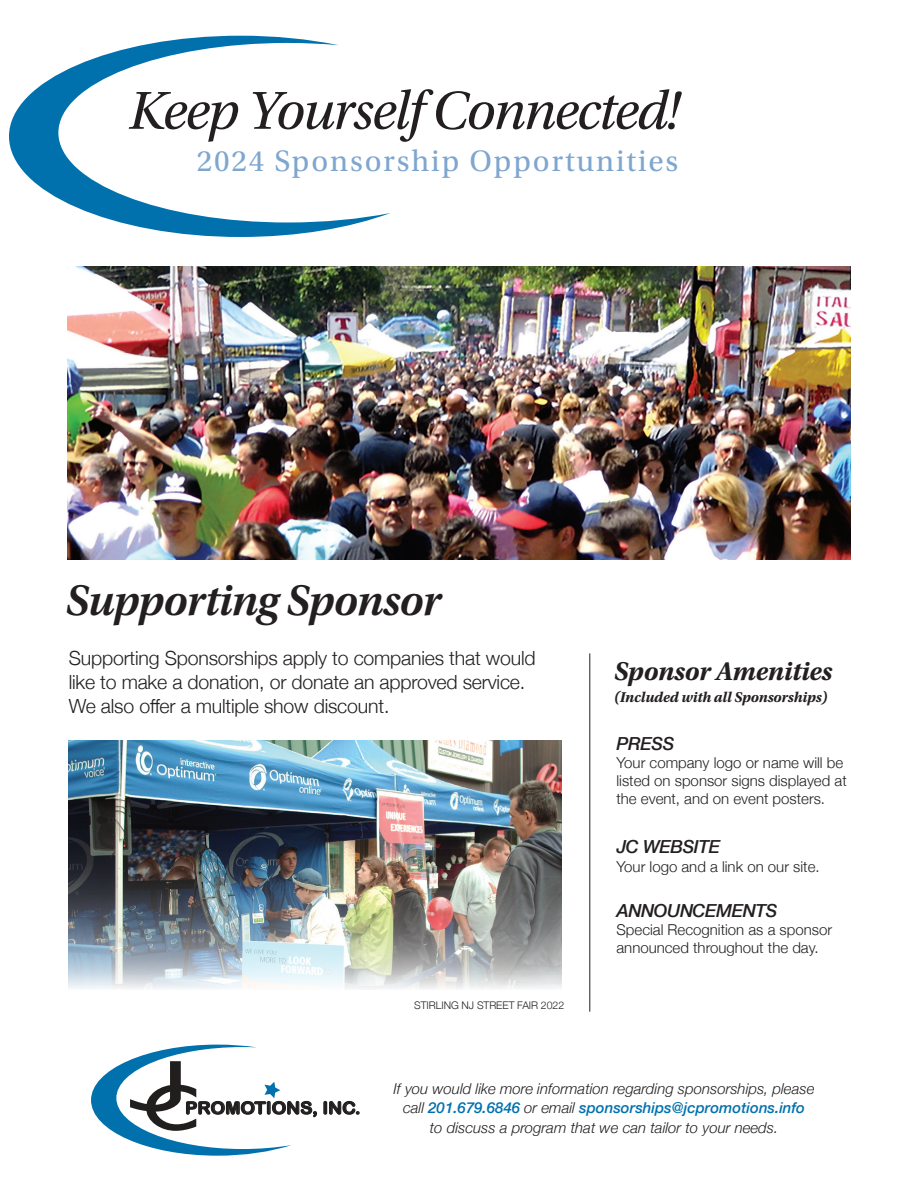
<style>
.page{position:relative;width:918px;height:1188px;background:#fff}
.page>*{position:absolute;margin:0;border:0;box-sizing:border-box;transform-origin:0 0}
.t1{font:60.75px "Apple Gothic";color:#211e1e;scale:1.77 1}
.t2{font:italic 56.25px "Utopia Std";letter-spacing:-.03em;color:#231f20}
.t3{font:italic 600 45px "Utopia Std";letter-spacing:-.02em;color:#231f20}
.t4{font:31.05px "Utopia Std";letter-spacing:.06em;color:#7ea6cf}
.t5{font:italic 700 27px "Utopia Std";letter-spacing:-.01em;color:#231f20}
.t6{font:300 19.5px "Helvetica Neue";letter-spacing:-.01em;color:#231f20}
.t7{font:italic 500 18px "Helvetica Neue";letter-spacing:-.02em;color:#231f20}
.t8{font:17.1px "Arial Rounded MT Bold";color:#211e1e;scale:1.08 1}
.t9{font:300 15px/18px "Helvetica Neue";color:#231f20}
.t10{font:italic 300 15px/19.5px "Helvetica Neue";color:#231f20;text-align:center}
.t11{font:italic 700 15px "Utopia Std";letter-spacing:-.01em;color:#231f20}
.t12{font:300 10.5px "Helvetica Neue";letter-spacing:-.005em;color:#231f20}
.s1{font-weight:500;color:#0071ad}
</style>
<div class="page">
<svg style="left:9px;top:36px;width:381px;height:201px"></svg>
<img style="left:68px;top:266px;width:782px;height:294px">
<img style="left:69px;top:741px;width:493px;height:248px">
<svg style="left:91px;top:1045px;width:269px;height:111px"></svg>
<hr style="left:589px;top:653px;width:1px;height:359px;background:#231f20">
<p class="t2" style="left:129px;top:80px;width:552px">Keep Yourself Connected!</p>
<p class="t4" style="left:197px;top:144px;width:483px">2024 Sponsorship Opportunities</p>
<p class="t3" style="left:65px;top:575px;width:377px">Supporting Sponsor</p>
<p class="t6" style="left:69px;top:643px;width:468px">Supporting Sponsorships apply to companies that would</p>
<p class="t6" style="left:69px;top:667px;width:458px">like to make a donation, or donate an approved service.</p>
<p class="t6" style="left:69px;top:691px;width:322px">We also offer a multiple show discount.</p>
<p class="t12" style="left:414px;top:997px;width:151px">STIRLING NJ STREET FAIR 2022</p>
<p class="t5" style="left:614px;top:655px;width:220px">Sponsor Amenities</p>
<p class="t11" style="left:614px;top:689px;width:215px">(Included with all Sponsorships)</p>
<p class="t7" style="left:616px;top:728px;width:59px">PRESS</p>
<p class="t9" style="left:616px;top:752px;width:232px">Your company logo or name will be listed on sponsor signs displayed at the event, and on event posters.</p>
<p class="t7" style="left:616px;top:831px;width:105px">JC WEBSITE</p>
<p class="t9" style="left:616px;top:857px;width:205px">Your logo and a link on our site.</p>
<p class="t7" style="left:616px;top:895px;width:163px">ANNOUNCEMENTS</p>
<p class="t9" style="left:616px;top:920px;width:217px">Special Recognition as a sponsor announced throughout the day.</p>
<p class="t1" style="left:128px;top:1053px;width:41px">J<sub>C</sub></p>
<p class="t8" style="left:185px;top:1098px;width:164px">PROMOTIONS, INC.</p>
<p class="t10" style="left:394px;top:1078px;width:422px">If you would like more information regarding sponsorships, please call <span class="s1">201.679.6846</span> or email <span class="s1">sponsorships@jcpromotions.info<br></span>to discuss a program that we can tailor to your needs.</p>
</div>
